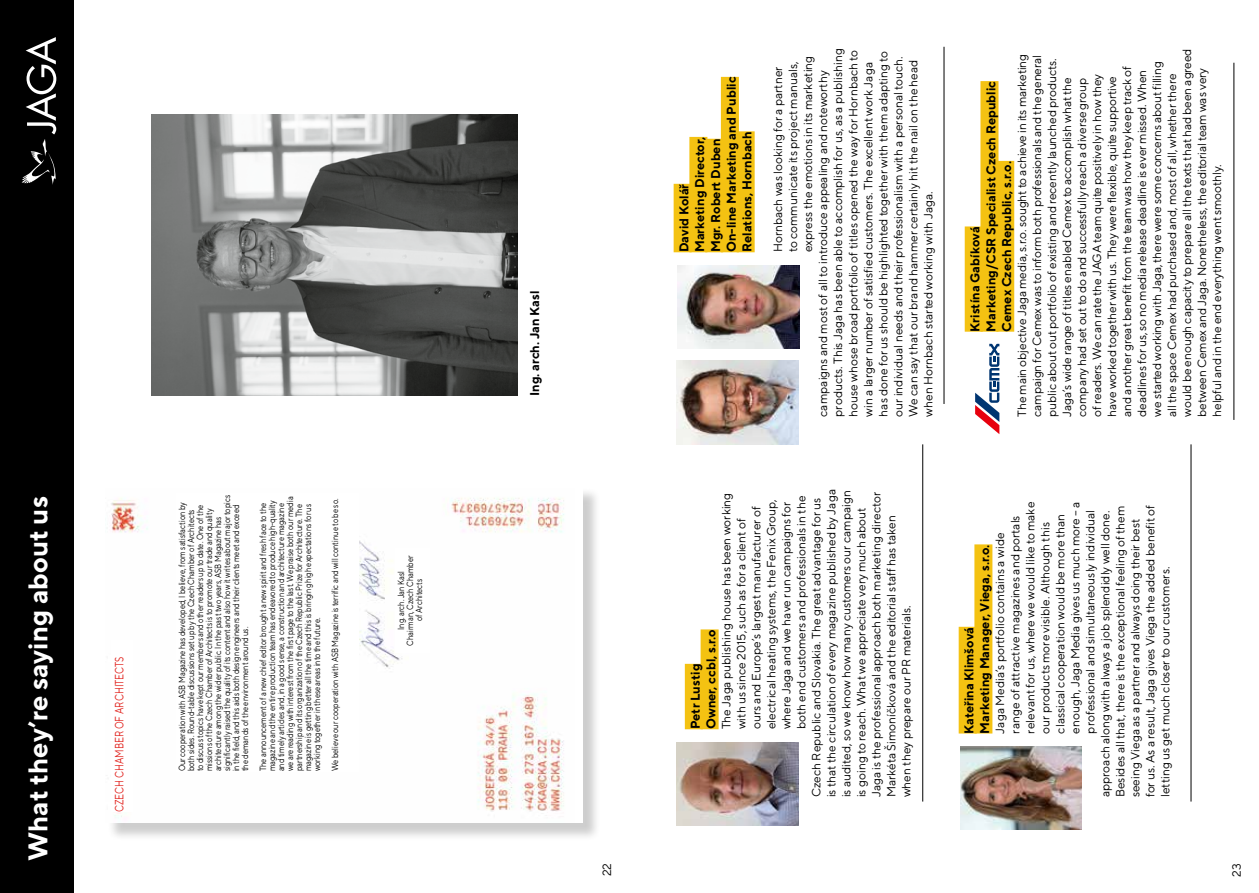
<style>
.page{position:relative;width:1259px;height:893px;background:#fff}
.page>*{position:absolute;margin:0;border:0;box-sizing:border-box;transform-origin:0 0}
.t1{font:700 27px "TT Norms";color:#fff}
.t2{font:700 12.75px/15.8px "TT Norms";color:#000}
.t3{font:12px/15px "TT Norms";color:#000}
.t4{font:12px "TT Norms";color:#e1231e;scale:.77 1}
.t5{font:9px/9px "TT Norms";color:#000;scale:.83 1}
</style>
<div class="page">
<div style="left:0;top:0;width:74px;height:893px;background:#000"></div>
<svg style="left:22px;top:37px;width:34px;height:148px"></svg>
<div style="left:685px;top:664px;width:18px;height:65px;background:#f4c212"></div>
<div style="left:700px;top:629px;width:18px;height:100px;background:#f4c212"></div>
<div style="left:958px;top:627px;width:18px;height:106px;background:#f4c212"></div>
<div style="left:974px;top:544px;width:18px;height:189px;background:#f4c212"></div>
<div style="left:107px;top:487px;width:495px;height:354px;background:#000;opacity:.2"></div>
<div style="left:105px;top:485px;width:478px;height:337px;background:#fff"></div>
<img style="left:111px;top:498px;width:453px;height:320px">
<img style="left:358px;top:523px;width:50px;height:158px">
<img style="left:394px;top:565px;width:1px;height:49px">
<svg style="left:394px;top:614px;width:1px;height:36px"></svg>
<img style="left:676px;top:742px;width:122px;height:84px">
<img style="left:960px;top:746px;width:122px;height:84px">
<img style="left:676px;top:361px;width:122px;height:83px">
<div style="left:673px;top:184px;width:18px;height:68px;background:#f4c212"></div>
<div style="left:689px;top:137px;width:18px;height:115px;background:#f4c212"></div>
<div style="left:705px;top:139px;width:18px;height:113px;background:#f4c212"></div>
<div style="left:721px;top:77px;width:18px;height:175px;background:#f4c212"></div>
<div style="left:736px;top:131px;width:18px;height:121px;background:#f4c212"></div>
<div style="left:964px;top:226px;width:18px;height:106px;background:#f4c212"></div>
<div style="left:980px;top:81px;width:18px;height:251px;background:#f4c212"></div>
<div style="left:996px;top:161px;width:18px;height:171px;background:#f4c212"></div>
<img style="left:677px;top:265px;width:122px;height:84px">
<hr style="left:943px;top:47px;width:1px;height:357px;background:#000">
<hr style="left:1233px;top:63px;width:1px;height:357px;background:#000">
<hr style="left:1190px;top:444px;width:1px;height:357px;background:#000">
<hr style="left:922px;top:444px;width:1px;height:357px;background:#000">
<svg style="left:975px;top:344px;width:24px;height:90px"></svg>
<img style="left:152px;top:115px;width:365px;height:280px">
<div style="left:112px;top:640px;width:21px;height:172px;background:#fff"></div>
<div style="left:176px;top:493px;width:182px;height:278px;background:#fff"></div>
<div style="left:395px;top:549px;width:34px;height:104px;background:#fff"></div>
<h1 class="t1" style="left:21px;top:861px;width:367px;rotate:-90deg">What they’re saying about us</h1>
<p class="t4" style="left:112px;top:812px;width:204px;rotate:-90deg">CZECH CHAMBER OF ARCHITECTS</p>
<p class="t5" style="left:177px;top:771px;width:334px;rotate:-90deg">Our cooperation with ASB Magazine has developed, I believe, from satisfaction by both sides. Round-table discussions set up by the Czech Chamber of Architects<br>to discuss topics have kept our members and other readers up to date. One of the missions of the Czech Chamber of Architects is to promote our trade and quality architecture among the wider public. In the past two years, ASB Magazine has significantly raised the quality of its content and also how it writes about major topics in the field, and this aids both design engineers and their clients meet and exceed the demands of the environment around us.</p>
<p class="t5" style="left:258px;top:771px;width:333px;rotate:-90deg">The announcement of a new chief editor brought a new spirit and fresh face to the magazine and the entire production team has endeavored to produce high-quality and timely articles and, in a good sense, a construction and architecture magazine we are reading with interest from the first page to the last. We praise both our media partnership and its organization of the Czech Republic Prize for Architecture. The magazine is getting better all the time and this is bringing high expectations for us working together in these areas into the future.</p>
<p class="t5" style="left:330px;top:771px;width:330px;rotate:-90deg">We believe our cooperation with ASB Magazine is terrific and will continue to be so.</p>
<p class="t5" style="left:396px;top:646px;width:110px;text-align:center;rotate:-90deg">Ing. arch. Jan Kasl<br>Chairman, Czech Chamber of Architects</p>
<p class="t2" style="left:526px;top:396px;width:107px;rotate:-90deg">Ing. arch. Jan Kasl</p>
<p class="t3" style="left:830px;top:417px;width:370px;rotate:-90deg">products. This Jaga has been able to accomplish for us, as a publishing</p>
<p class="t3" style="left:845px;top:417px;width:368px;rotate:-90deg">house whose broad portfolio of titles opened the way for Hornbach to</p>
<p class="t3" style="left:860px;top:417px;width:356px;rotate:-90deg">win a larger number of satisfied customers. The excellent work Jaga</p>
<p class="t3" style="left:875px;top:417px;width:367px;rotate:-90deg">has done for us should be highlighted together with them adapting to</p>
<p class="t3" style="left:890px;top:417px;width:362px;rotate:-90deg">our individual needs and their professionalism with a personal touch.</p>
<p class="t3" style="left:905px;top:417px;width:359px;rotate:-90deg">We can say that our brand hammer certainly hit the nail on the head</p>
<p class="t2" style="left:676px;top:252px;width:177px;rotate:-90deg">David Kolář<br>Marketing Director,<br>Mgr. Robert Duben<br>On-line Marketing and Public<br>Relations, Hornbach</p>
<p class="t3" style="left:770px;top:252px;width:187px;rotate:-90deg">Hornbach was looking for a partner</p>
<p class="t3" style="left:785px;top:252px;width:193px;rotate:-90deg">to communicate its project manuals,</p>
<p class="t3" style="left:800px;top:252px;width:198px;rotate:-90deg">express the emotions in its marketing</p>
<p class="t3" style="left:815px;top:417px;width:348px;rotate:-90deg">campaigns and most of all to introduce appealing and noteworthy</p>
<p class="t3" style="left:920px;top:417px;width:227px;rotate:-90deg">when Hornbach started working with Jaga.</p>
<p class="t3" style="left:748px;top:729px;width:224px;rotate:-90deg">ours and Europe’s largest manufacturer of</p>
<p class="t3" style="left:763px;top:729px;width:232px;rotate:-90deg">electrical heating systems, the Fenix Group,</p>
<p class="t3" style="left:778px;top:729px;width:229px;rotate:-90deg">where Jaga and we have run campaigns for</p>
<p class="t3" style="left:793px;top:729px;width:235px;rotate:-90deg">both end customers and professionals in the</p>
<p class="t3" style="left:808px;top:797px;width:301px;rotate:-90deg">Czech Republic and Slovakia. The great advantage for us</p>
<p class="t3" style="left:823px;top:797px;width:310px;rotate:-90deg">is that the circulation of every magazine published by Jaga</p>
<p class="t3" style="left:838px;top:797px;width:309px;rotate:-90deg">is audited, so we know how many customers our campaign</p>
<p class="t3" style="left:868px;top:797px;width:306px;rotate:-90deg">Jaga is the professional approach both marketing director</p>
<p class="t3" style="left:718px;top:729px;width:238px;rotate:-90deg">The Jaga publishing house has been working</p>
<p class="t3" style="left:853px;top:797px;width:291px;rotate:-90deg">is going to reach. What we appreciate very much about</p>
<p class="t3" style="left:883px;top:797px;width:283px;rotate:-90deg">Markéta Šimoníčková and the editorial staff has taken</p>
<p class="t3" style="left:733px;top:729px;width:212px;rotate:-90deg">with us since 2015, such as for a client of</p>
<p class="t3" style="left:898px;top:797px;width:193px;rotate:-90deg">when they prepare our PR materials.</p>
<p class="t2" style="left:687px;top:729px;width:101px;rotate:-90deg">Petr Lustig<br>Owner, ccbl, s.r.o</p>
<p class="t3" style="left:1014px;top:417px;width:370px;rotate:-90deg">The main objective Jaga media, s.r.o. sought to achieve in its marketing campaign for Cemex was to inform both professionals and the general public about out portfolio of existing and recently launched products.<br>Jaga’s wide range of titles enabled Cemex to accomplish what the company had set out to do and successfully reach a diverse group<br>of readers. We can rate the JAGA team quite positively in how they have worked together with us. They were flexible, quite supportive<br>and another great benefit from the team was how they keep track of deadlines for us, so no media release deadline is ever missed. When<br>we started working with Jaga, there were some concerns about filling all the space Cemex had purchased and, most of all, whether there would be enough capacity to prepare all the texts that had been agreed between Cemex and Jaga. Nonetheless, the editorial team was very helpful and in the end everything went smoothly.</p>
<p class="t2" style="left:967px;top:332px;width:252px;rotate:-90deg">Kristína Gabíková<br>Marketing/CSR Specialist Czech Republic<br>Cemex Czech Republic, s.r.o.</p>
<p class="t3" style="left:1022px;top:733px;width:233px;rotate:-90deg">relevant for us, where we would like to make</p>
<p class="t3" style="left:1067px;top:733px;width:234px;rotate:-90deg">enough, Jaga Media gives us much more – a</p>
<p class="t3" style="left:1082px;top:733px;width:225px;rotate:-90deg">professional and simultaneously individual</p>
<p class="t3" style="left:1097px;top:797px;width:288px;rotate:-90deg">approach along with always a job splendidly well done.</p>
<p class="t3" style="left:1112px;top:797px;width:293px;rotate:-90deg">Besides all that, there is the exceptional feeling of them</p>
<p class="t3" style="left:1142px;top:797px;width:294px;rotate:-90deg">for us. As a result, Jaga gives Viega the added benefit of</p>
<p class="t3" style="left:1037px;top:733px;width:213px;rotate:-90deg">our products more visible. Although this</p>
<p class="t3" style="left:1052px;top:733px;width:221px;rotate:-90deg">classical cooperation would be more than</p>
<p class="t3" style="left:1007px;top:733px;width:220px;rotate:-90deg">range of attractive magazines and portals</p>
<p class="t3" style="left:1127px;top:797px;width:280px;rotate:-90deg">seeing Viega as a partner and always doing their best</p>
<p class="t2" style="left:961px;top:733px;width:191px;rotate:-90deg">Kateřina Klimšová<br>Marketing Manager, Viega, s.r.o.</p>
<p class="t3" style="left:992px;top:733px;width:202px;rotate:-90deg">Jaga Media’s portfolio contains a wide</p>
<p class="t3" style="left:1157px;top:797px;width:232px;rotate:-90deg">letting us get much closer to our customers.</p>
<p class="t3" style="left:599px;top:876px;width:15px;rotate:-90deg">22</p>
<p class="t3" style="left:1228px;top:876px;width:15px;rotate:-90deg">23</p>
</div>
